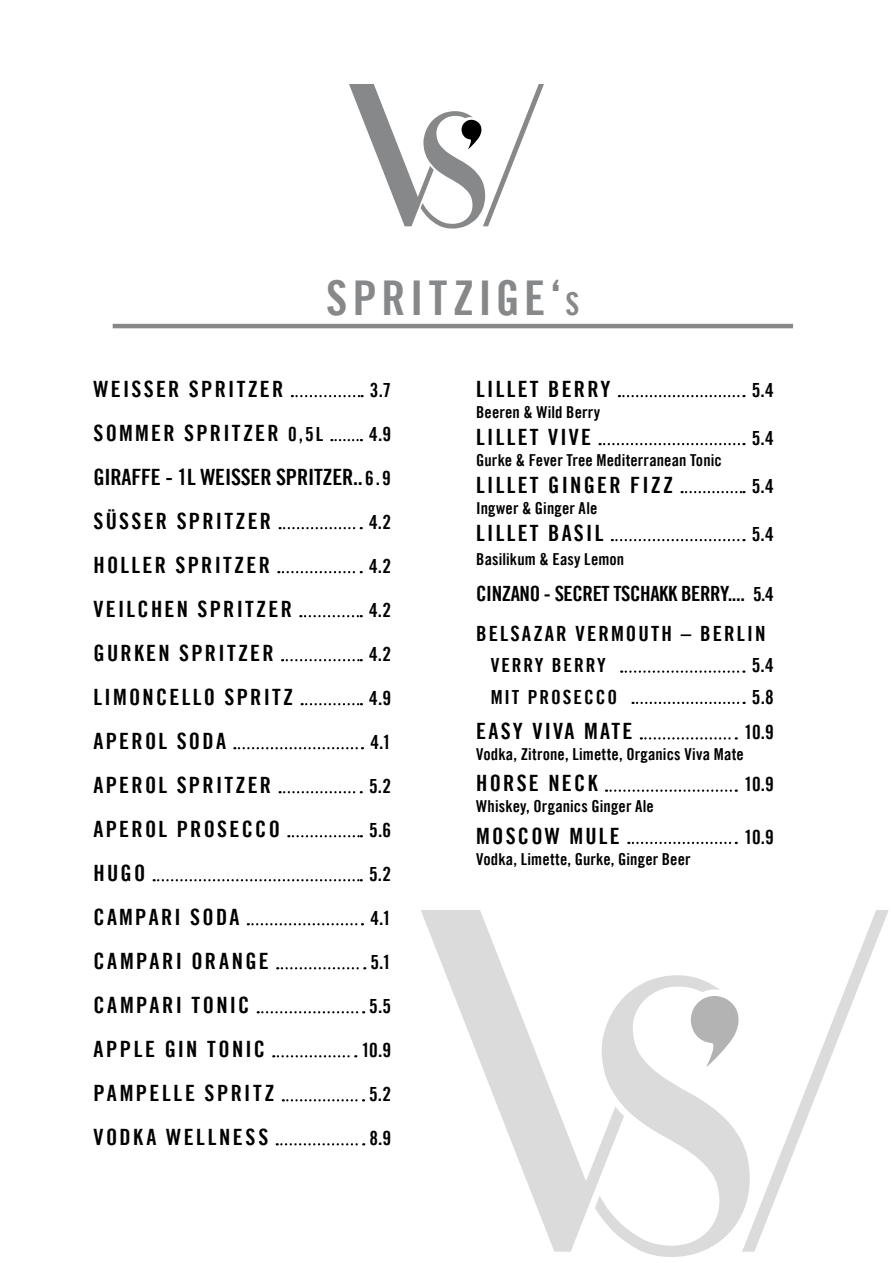
<style>
.page{position:relative;width:893px;height:1263px;background:#fff}
.page>*{position:absolute;margin:0;border:0;box-sizing:border-box;transform-origin:0 0}
.t1{font:48px "Trade Gothic Bold Cond Twenty";letter-spacing:.1em;color:#87888a}
.t2{font:22.5px "Trade Gothic Bold Cond Twenty";letter-spacing:.1em;color:#000}
.t3{font:22.5px/44px "Trade Gothic Bold Cond Twenty";letter-spacing:-.01em;color:#000}
.t4{font:22.5px "Trade Gothic Bold Cond Twenty";letter-spacing:.12em;color:#000}
.t5{font:21px/40.2px "Trade Gothic Bold Cond Twenty";letter-spacing:-.02em;color:#000}
.t6{font:19.5px "Trade Gothic Bold Cond Twenty";letter-spacing:.1em;color:#000}
.t7{font:16.5px "Trade Gothic Bold Cond Twenty";letter-spacing:.005em;color:#000}
.s1{font-size:31.5px}
.s2{font-size:19.5px}
</style>
<div class="page">
<svg style="left:292px;top:395px;width:71px;height:2px"></svg>
<svg style="left:331px;top:439px;width:31px;height:2px"></svg>
<svg style="left:280px;top:527px;width:82px;height:2px"></svg>
<svg style="left:278px;top:571px;width:84px;height:2px"></svg>
<svg style="left:300px;top:615px;width:62px;height:2px"></svg>
<svg style="left:282px;top:659px;width:80px;height:2px"></svg>
<svg style="left:302px;top:703px;width:60px;height:2px"></svg>
<svg style="left:234px;top:747px;width:129px;height:2px"></svg>
<svg style="left:280px;top:791px;width:82px;height:2px"></svg>
<svg style="left:288px;top:835px;width:74px;height:2px"></svg>
<svg style="left:154px;top:879px;width:208px;height:2px"></svg>
<svg style="left:248px;top:923px;width:115px;height:2px"></svg>
<svg style="left:277px;top:967px;width:88px;height:2px"></svg>
<svg style="left:258px;top:1011px;width:106px;height:2px"></svg>
<svg style="left:273px;top:1055px;width:83px;height:2px"></svg>
<svg style="left:283px;top:1099px;width:81px;height:2px"></svg>
<svg style="left:277px;top:1143px;width:87px;height:2px"></svg>
<svg style="left:619px;top:395px;width:125px;height:2px"></svg>
<svg style="left:600px;top:443px;width:144px;height:2px"></svg>
<svg style="left:682px;top:491px;width:62px;height:2px"></svg>
<svg style="left:612px;top:539px;width:132px;height:2px"></svg>
<svg style="left:621px;top:670px;width:123px;height:3px"></svg>
<svg style="left:633px;top:702px;width:112px;height:2px"></svg>
<svg style="left:641px;top:737px;width:96px;height:2px"></svg>
<svg style="left:606px;top:789px;width:131px;height:3px"></svg>
<svg style="left:628px;top:842px;width:109px;height:2px"></svg>
<svg style="left:349px;top:84px;width:195px;height:145px"></svg>
<svg style="left:750px;top:910px;width:139px;height:342px"></svg>
<svg style="left:421px;top:910px;width:174px;height:342px"></svg>
<svg style="left:595px;top:975px;width:155px;height:282px"></svg>
<hr style="left:113px;top:324px;width:680px;height:4px;background:#87888a">
<h1 class="t1" style="left:326px;top:269px;width:255px">SPRITZIGE‘<span class="s1">S</span></h1>
<p class="t2" style="left:94px;top:375px;width:191px">WEISSER SPRITZER</p>
<p class="t6" style="left:370px;top:378px;width:23px">3.7</p>
<p class="t2" style="left:94px;top:419px;width:231px">SOMMER SPRITZER <span class="s2">0,5L</span></p>
<p class="t6" style="left:369px;top:422px;width:23px">4.9</p>
<p class="t3" style="left:94px;top:455px;width:299px">GIRAFFE - 1L WEISSER SPRITZER.. <span class="s2">6.9<br></span>SÜSSER SPRITZER</p>
<p class="t6" style="left:369px;top:510px;width:24px">4.2</p>
<p class="t2" style="left:94px;top:551px;width:178px">HOLLER SPRITZER</p>
<p class="t6" style="left:369px;top:554px;width:24px">4.2</p>
<p class="t2" style="left:94px;top:595px;width:200px">VEILCHEN SPRITZER</p>
<p class="t6" style="left:369px;top:598px;width:24px">4.2</p>
<p class="t2" style="left:94px;top:639px;width:182px">GURKEN SPRITZER</p>
<p class="t6" style="left:369px;top:642px;width:24px">4.2</p>
<p class="t2" style="left:94px;top:683px;width:201px">LIMONCELLO SPRITZ</p>
<p class="t6" style="left:369px;top:686px;width:23px">4.9</p>
<p class="t2" style="left:94px;top:727px;width:134px">APEROL SODA</p>
<p class="t6" style="left:370px;top:730px;width:22px">4.1</p>
<p class="t2" style="left:94px;top:771px;width:179px">APEROL SPRITZER</p>
<p class="t6" style="left:369px;top:774px;width:24px">5.2</p>
<p class="t2" style="left:94px;top:815px;width:188px">APEROL PROSECCO</p>
<p class="t6" style="left:369px;top:818px;width:23px">5.6</p>
<p class="t2" style="left:94px;top:859px;width:53px">HUGO</p>
<p class="t6" style="left:369px;top:862px;width:24px">5.2</p>
<p class="t2" style="left:94px;top:903px;width:147px">CAMPARI SODA</p>
<p class="t6" style="left:370px;top:906px;width:22px">4.1</p>
<p class="t2" style="left:94px;top:947px;width:177px">CAMPARI ORANGE</p>
<p class="t6" style="left:370px;top:950px;width:22px">5.1</p>
<p class="t2" style="left:94px;top:991px;width:157px">CAMPARI TONIC</p>
<p class="t6" style="left:369px;top:994px;width:23px">5.5</p>
<p class="t2" style="left:94px;top:1035px;width:173px">APPLE GIN TONIC</p>
<p class="t6" style="left:361px;top:1038px;width:31px">10.9</p>
<p class="t2" style="left:94px;top:1079px;width:182px">PAMPELLE SPRITZ</p>
<p class="t6" style="left:369px;top:1082px;width:24px">5.2</p>
<p class="t4" style="left:94px;top:1123px;width:176px">VODKA WELLNESS</p>
<p class="t6" style="left:369px;top:1126px;width:23px">8.9</p>
<p class="t2" style="left:476px;top:375px;width:136px">LILLET BERRY</p>
<p class="t6" style="left:752px;top:378px;width:24px">5.4</p>
<p class="t7" style="left:476px;top:402px;width:126px">Beeren &amp; Wild Berry</p>
<p class="t2" style="left:476px;top:423px;width:116px">LILLET VIVE</p>
<p class="t6" style="left:752px;top:426px;width:24px">5.4</p>
<p class="t7" style="left:476px;top:450px;width:247px">Gurke &amp; Fever Tree Mediterranean Tonic</p>
<p class="t2" style="left:476px;top:471px;width:198px">LILLET GINGER FIZZ</p>
<p class="t6" style="left:752px;top:474px;width:24px">5.4</p>
<p class="t7" style="left:476px;top:498px;width:123px">Ingwer &amp; Ginger Ale</p>
<p class="t2" style="left:476px;top:519px;width:129px">LILLET BASIL</p>
<p class="t6" style="left:752px;top:522px;width:24px">5.4</p>
<p class="t7" style="left:476px;top:549px;width:150px">Basilikum &amp; Easy Lemon</p>
<p class="t5" style="left:476px;top:573px;width:299px">CINZANO - SECRET TSCHAKK BERRY.... <span class="s2">5.4<br></span>BELSAZAR VERMOUTH – BERLIN</p>
<p class="t6" style="left:491px;top:654px;width:117px">VERRY BERRY</p>
<p class="t6" style="left:752px;top:654px;width:24px">5.4</p>
<p class="t6" style="left:491px;top:685px;width:128px">MIT PROSECCO</p>
<p class="t6" style="left:752px;top:685px;width:23px">5.8</p>
<p class="t2" style="left:476px;top:717px;width:158px">EASY VIVA MATE</p>
<p class="t6" style="left:744px;top:720px;width:31px">10.9</p>
<p class="t7" style="left:476px;top:744px;width:269px">Vodka, Zitrone, Limette, Organics Viva Mate</p>
<p class="t2" style="left:476px;top:770px;width:123px">HORSE NECK</p>
<p class="t6" style="left:744px;top:773px;width:31px">10.9</p>
<p class="t7" style="left:476px;top:796px;width:179px">Whiskey, Organics Ginger Ale</p>
<p class="t2" style="left:476px;top:822px;width:145px">MOSCOW MULE</p>
<p class="t6" style="left:744px;top:825px;width:31px">10.9</p>
<p class="t7" style="left:476px;top:849px;width:216px">Vodka, Limette, Gurke, Ginger Beer</p>
</div>
